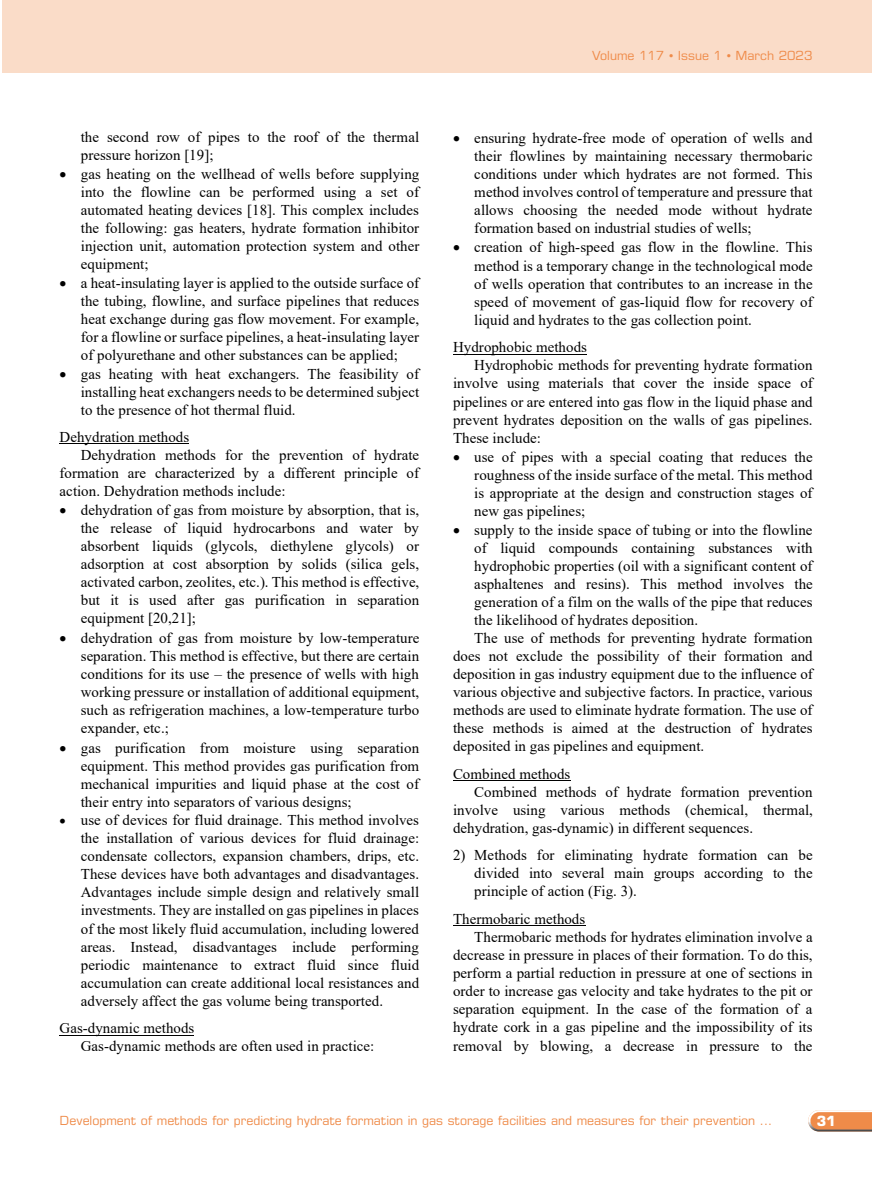
<style>
.page{position:relative;width:872px;height:1191px;background:#fff}
.page>*{position:absolute;margin:0;border:0;box-sizing:border-box;transform-origin:0 0}
.t1{font:15px/18.1px "Times New Roman";letter-spacing:.005em;color:#000;text-align:justify}
.t2{font:700 14.1px "Eurostile LT Pro";color:#fff}
.t3{font:12.6px "Eurostile LT Pro";color:#ef8b49}
</style>
<div class="page">
<svg style="left:808px;top:1110px;width:64px;height:21px"></svg>
<div style="left:2px;top:0;width:870px;height:72px;background:#fadcc8"></div>
<hr style="left:60px;top:443px;width:129px;height:1px;background:#000">
<hr style="left:60px;top:1034px;width:134px;height:1px;background:#000">
<hr style="left:453px;top:354px;width:134px;height:1px;background:#000">
<hr style="left:453px;top:780px;width:117px;height:1px;background:#000">
<hr style="left:453px;top:925px;width:132px;height:1px;background:#000">
<p class="t1" style="left:81px;top:127px;width:340px">the second row of pipes to the roof of the thermal pressure horizon [19];</p>
<p class="t1" style="left:81px;top:164px;width:340px;text-indent:-21px">• gas heating on the wellhead of wells before supplying into the flowline can be performed using a set of automated heating devices [18]. This complex includes the following: gas heaters, hydrate formation inhibitor injection unit, automation protection system and other equipment;</p>
<p class="t1" style="left:81px;top:273px;width:340px;text-indent:-21px">• a heat-insulating layer is applied to the outside surface of the tubing, flowline, and surface pipelines that reduces heat exchange during gas flow movement. For example, for a flowline or surface pipelines, a heat-insulating layer of polyurethane and other substances can be applied;</p>
<p class="t1" style="left:81px;top:364px;width:340px;text-indent:-21px">• gas heating with heat exchangers. The feasibility of installing heat exchangers needs to be determined subject to the presence of hot thermal fluid.</p>
<p class="t1" style="left:60px;top:427px;width:131px">Dehydration methods</p>
<p class="t1" style="left:81px;top:445px;width:340px">Dehydration methods for the prevention of hydrate</p>
<p class="t1" style="left:60px;top:463px;width:361px">formation are characterized by a different principle of</p>
<p class="t1" style="left:60px;top:481px;width:227px">action. Dehydration methods include:</p>
<p class="t1" style="left:81px;top:500px;width:340px;text-indent:-21px">• dehydration of gas from moisture by absorption, that is, the release of liquid hydrocarbons and water by absorbent liquids (glycols, diethylene glycols) or adsorption at cost absorption by solids (silica gels, activated carbon, zeolites, etc.). This method is effective, but it is used after gas purification in separation equipment [20,21];</p>
<p class="t1" style="left:81px;top:628px;width:340px;text-indent:-21px">• dehydration of gas from moisture by low-temperature separation. This method is effective, but there are certain conditions for its use – the presence of wells with high working pressure or installation of additional equipment, such as refrigeration machines, a low-temperature turbo expander, etc.;</p>
<p class="t1" style="left:81px;top:738px;width:340px;text-indent:-21px">• gas purification from moisture using separation equipment. This method provides gas purification from mechanical impurities and liquid phase at the cost of their entry into separators of various designs;</p>
<p class="t1" style="left:81px;top:810px;width:340px;text-indent:-21px">• use of devices for fluid drainage. This method involves the installation of various devices for fluid drainage: condensate collectors, expansion chambers, drips, etc.<br>These devices have both advantages and disadvantages.<br>Advantages include simple design and relatively small investments. They are installed on gas pipelines in places of the most likely fluid accumulation, including lowered areas. Instead, disadvantages include performing periodic maintenance to extract fluid since fluid accumulation can create additional local resistances and adversely affect the gas volume being transported.</p>
<p class="t1" style="left:81px;top:1018px;width:295px;text-indent:-21px">Gas-dynamic methods<br>Gas-dynamic methods are often used in practice:</p>
<p class="t3" style="left:592px;top:48px;width:222px">Volume 117 • Issue 1 • March 2023</p>
<p class="t1" style="left:474px;top:128px;width:340px;text-indent:-21px">• ensuring hydrate-free mode of operation of wells and their flowlines by maintaining necessary thermobaric conditions under which hydrates are not formed. This method involves control of temperature and pressure that allows choosing the needed mode without hydrate formation based on industrial studies of wells;</p>
<p class="t1" style="left:474px;top:238px;width:340px;text-indent:-21px">• creation of high-speed gas flow in the flowline. This method is a temporary change in the technological mode of wells operation that contributes to an increase in the speed of movement of gas-liquid flow for recovery of liquid and hydrates to the gas collection point.</p>
<p class="t1" style="left:453px;top:338px;width:135px">Hydrophobic methods</p>
<p class="t1" style="left:474px;top:356px;width:340px">Hydrophobic methods for preventing hydrate formation</p>
<p class="t1" style="left:453px;top:374px;width:361px">involve using materials that cover the inside space of</p>
<p class="t1" style="left:453px;top:392px;width:361px">pipelines or are entered into gas flow in the liquid phase and</p>
<p class="t1" style="left:453px;top:410px;width:361px">prevent hydrates deposition on the walls of gas pipelines.</p>
<p class="t1" style="left:453px;top:428px;width:90px">These include:</p>
<p class="t1" style="left:474px;top:447px;width:340px;text-indent:-21px">• use of pipes with a special coating that reduces the roughness of the inside surface of the metal. This method is appropriate at the design and construction stages of new gas pipelines;</p>
<p class="t1" style="left:453px;top:520px;width:361px">• supply to the inside space of tubing or into the flowline</p>
<p class="t1" style="left:474px;top:538px;width:340px">of liquid compounds containing substances with</p>
<p class="t1" style="left:474px;top:556px;width:340px">hydrophobic properties (oil with a significant content of</p>
<p class="t1" style="left:474px;top:574px;width:340px">asphaltenes and resins). This method involves the</p>
<p class="t1" style="left:474px;top:592px;width:340px">generation of a film on the walls of the pipe that reduces</p>
<p class="t1" style="left:474px;top:610px;width:225px">the likelihood of hydrates deposition.</p>
<p class="t1" style="left:474px;top:628px;width:340px">The use of methods for preventing hydrate formation</p>
<p class="t1" style="left:453px;top:646px;width:361px">does not exclude the possibility of their formation and</p>
<p class="t1" style="left:453px;top:664px;width:361px">deposition in gas industry equipment due to the influence of</p>
<p class="t1" style="left:453px;top:682px;width:361px">various objective and subjective factors. In practice, various</p>
<p class="t1" style="left:453px;top:700px;width:361px">methods are used to eliminate hydrate formation. The use of</p>
<p class="t1" style="left:453px;top:719px;width:361px">these methods is aimed at the destruction of hydrates</p>
<p class="t1" style="left:453px;top:737px;width:253px">deposited in gas pipelines and equipment.</p>
<p class="t1" style="left:453px;top:764px;width:119px">Combined methods</p>
<p class="t1" style="left:474px;top:782px;width:340px">Combined methods of hydrate formation prevention</p>
<p class="t1" style="left:453px;top:800px;width:361px">involve using various methods (chemical, thermal,</p>
<p class="t1" style="left:453px;top:818px;width:301px">dehydration, gas-dynamic) in different sequences.</p>
<p class="t1" style="left:474px;top:845px;width:340px;text-indent:-21px">2) Methods for eliminating hydrate formation can be divided into several main groups according to the principle of action (Fig. 3).</p>
<p class="t1" style="left:453px;top:909px;width:134px">Thermobaric methods</p>
<p class="t1" style="left:474px;top:927px;width:340px">Thermobaric methods for hydrates elimination involve a</p>
<p class="t1" style="left:453px;top:945px;width:361px">decrease in pressure in places of their formation. To do this,</p>
<p class="t1" style="left:453px;top:963px;width:361px">perform a partial reduction in pressure at one of sections in</p>
<p class="t1" style="left:453px;top:981px;width:361px">order to increase gas velocity and take hydrates to the pit or</p>
<p class="t1" style="left:453px;top:999px;width:361px">separation equipment. In the case of the formation of a</p>
<p class="t1" style="left:453px;top:1017px;width:361px">hydrate cork in a gas pipeline and the impossibility of its</p>
<p class="t1" style="left:453px;top:1036px;width:361px">removal by blowing, a decrease in pressure to the</p>
<p class="t3" style="left:60px;top:1113px;width:714px">Development of methods for predicting hydrate formation in gas storage facilities and measures for their prevention ...</p>
<p class="t2" style="left:816px;top:1112px;width:20px">31</p>
</div>
